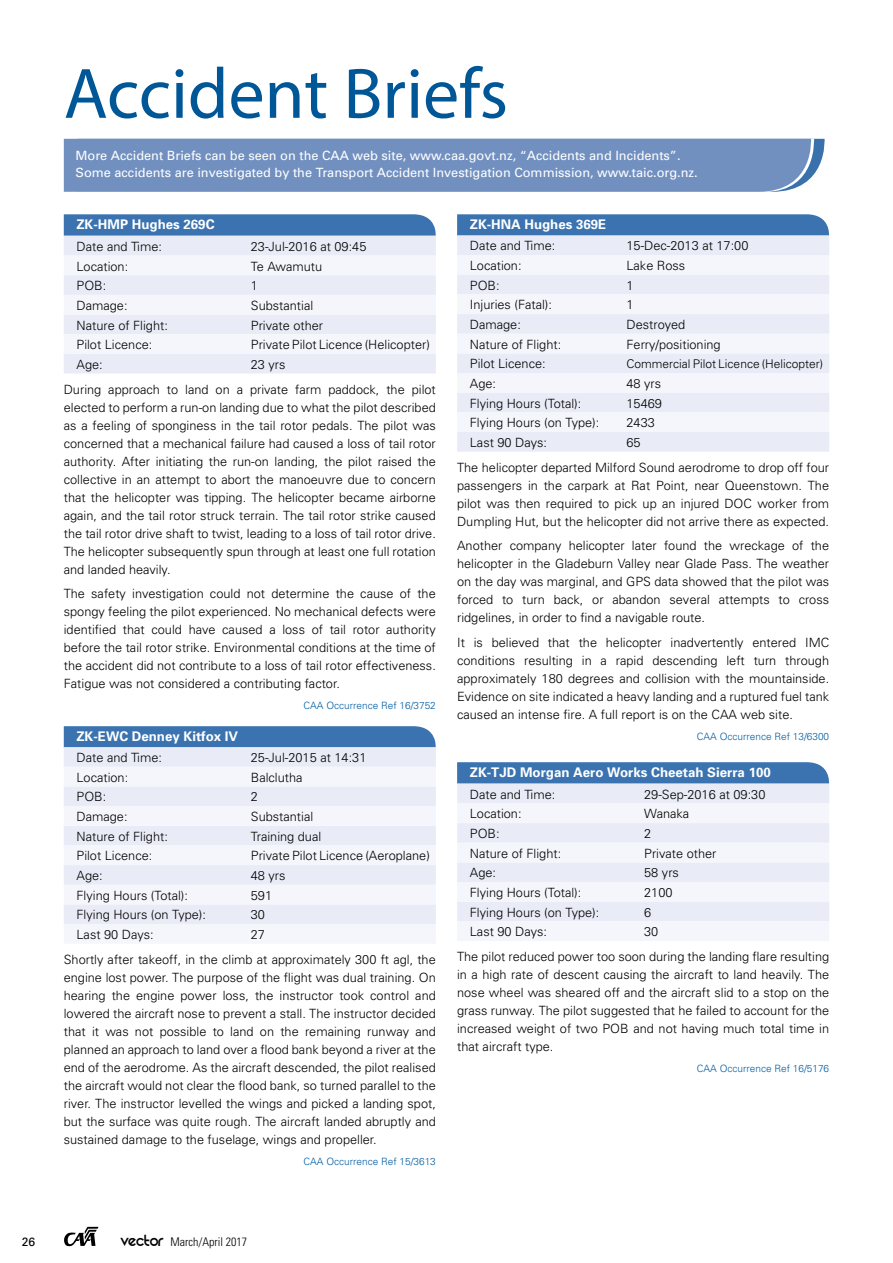
<style>
.page{position:relative;width:893px;height:1263px;background:#fff}
.page>*{position:absolute;margin:0;border:0;box-sizing:border-box;transform-origin:0 0}
.t1{font:72px "Myriad Pro";color:#005798}
.t2{font:700 13.35px "Univers";color:#fff}
.t3{font:300 12.75px/18px "Univers";color:#000;text-align:justify}
.t4{font:12.75px/17.2px "Univers";color:#fff}
.t5{font:300 12px "Univers";color:#000}
.t6{font:300 condensed 12px "Univers";color:#000}
.t7{font:12px "Univers";color:#000}
.t8{font:300 10.05px "Univers";color:#005da3}
.s1{font-family:"REZ";font-weight:400;font-stretch:normal;font-size:18px}
</style>
<div class="page">
<div style="left:64px;top:139px;width:761px;height:53px;background:#7190c0"></div>
<div style="left:64px;top:726px;width:372px;height:21px;background:#3a73b0"></div>
<div style="left:64px;top:747px;width:372px;height:20px;background:#e9ecf6"></div>
<svg style="left:64px;top:767px;width:372px;height:176px;fill:#f4f6fb"></svg>
<svg style="left:64px;top:214px;width:372px;height:22px;background:#4278b3"></svg>
<div style="left:64px;top:236px;width:372px;height:137px;background:#e9ecf6"></div>
<svg style="left:64px;top:256px;width:372px;height:98px"></svg>
<div style="left:457px;top:762px;width:373px;height:21px;background:#3a73b0"></div>
<div style="left:457px;top:784px;width:372px;height:19px;background:#e9ecf6"></div>
<svg style="left:457px;top:803px;width:372px;height:138px;fill:#f4f6fb"></svg>
<div style="left:457px;top:214px;width:372px;height:21px;background:#3a73b0"></div>
<div style="left:457px;top:235px;width:372px;height:217px;background:#e9ecf6"></div>
<svg style="left:457px;top:255px;width:372px;height:177px;fill:#f4f6fb"></svg>
<svg style="left:64px;top:1227px;width:34px;height:19px"></svg>
<h1 class="t1" style="left:64px;top:49px;width:446px">Accident Briefs</h1>
<p class="t4" style="left:76px;top:147px;width:624px">More Accident Briefs can be seen on the CAA web site, www.caa.govt.nz, “Accidents and Incidents”.<br>Some accidents are investigated by the Transport Accident Investigation Commission, www.taic.org.nz.</p>
<p class="t2" style="left:77px;top:216px;width:140px">ZK-HMP Hughes 269C</p>
<p class="t3" style="left:77px;top:237px;width:87px">Date and Time:</p>
<p class="t3" style="left:251px;top:237px;width:117px">23-Jul-2016 at 09:45</p>
<p class="t3" style="left:77px;top:257px;width:53px">Location:</p>
<p class="t3" style="left:251px;top:257px;width:73px">Te Awamutu</p>
<p class="t3" style="left:77px;top:276px;width:31px">POB:</p>
<p class="t3" style="left:251px;top:276px;width:9px">1</p>
<p class="t3" style="left:77px;top:296px;width:53px">Damage:</p>
<p class="t3" style="left:251px;top:296px;width:64px">Substantial</p>
<p class="t3" style="left:77px;top:316px;width:93px">Nature of Flight:</p>
<p class="t3" style="left:251px;top:316px;width:74px">Private other</p>
<p class="t3" style="left:77px;top:335px;width:77px">Pilot Licence:</p>
<p class="t3" style="left:251px;top:335px;width:181px">Private Pilot Licence (Helicopter)</p>
<p class="t3" style="left:77px;top:355px;width:28px">Age:</p>
<p class="t3" style="left:64px;top:352px;width:374px;line-height:24.8px;text-indent:187px">23 yrs<br>During approach to land on a private farm paddock, the pilot</p>
<p class="t3" style="left:64px;top:398px;width:374px">elected to perform a run-on landing due to what the pilot described as a feeling of sponginess in the tail rotor pedals. The pilot was concerned that a mechanical failure had caused a loss of tail rotor authority. After initiating the run-on landing, the pilot raised the collective in an attempt to abort the manoeuvre due to concern that the helicopter was tipping. The helicopter became airborne again, and the tail rotor struck terrain. The tail rotor strike caused the tail rotor drive shaft to twist, leading to a loss of tail rotor drive.<br>The helicopter subsequently spun through at least one full rotation and landed heavily.</p>
<p class="t3" style="left:64px;top:584px;width:374px">The safety investigation could not determine the cause of the spongy feeling the pilot experienced. No mechanical defects were identified that could have caused a loss of tail rotor authority before the tail rotor strike. Environmental conditions at the time of the accident did not contribute to a loss of tail rotor effectiveness.<br>Fatigue was not considered a contributing factor.</p>
<p class="t8" style="left:303px;top:699px;width:134px">CAA Occurrence Ref 16/3752</p>
<p class="t2" style="left:77px;top:728px;width:163px">ZK-EWC Denney Kitfox IV</p>
<p class="t3" style="left:77px;top:748px;width:87px">Date and Time:</p>
<p class="t3" style="left:251px;top:748px;width:117px">25-Jul-2015 at 14:31</p>
<p class="t3" style="left:77px;top:768px;width:53px">Location:</p>
<p class="t3" style="left:251px;top:768px;width:53px">Balclutha</p>
<p class="t3" style="left:77px;top:787px;width:31px">POB:</p>
<p class="t3" style="left:251px;top:787px;width:9px">2</p>
<p class="t3" style="left:77px;top:807px;width:53px">Damage:</p>
<p class="t3" style="left:251px;top:807px;width:64px">Substantial</p>
<p class="t3" style="left:77px;top:827px;width:93px">Nature of Flight:</p>
<p class="t3" style="left:251px;top:827px;width:72px">Training dual</p>
<p class="t3" style="left:77px;top:846px;width:77px">Pilot Licence:</p>
<p class="t3" style="left:251px;top:846px;width:181px">Private Pilot Licence (Aeroplane)</p>
<p class="t3" style="left:77px;top:866px;width:28px">Age:</p>
<p class="t3" style="left:251px;top:866px;width:36px">48 yrs</p>
<p class="t3" style="left:77px;top:886px;width:113px">Flying Hours (Total):</p>
<p class="t3" style="left:251px;top:886px;width:23px">591</p>
<p class="t3" style="left:77px;top:905px;width:131px">Flying Hours (on Type):</p>
<p class="t3" style="left:251px;top:905px;width:16px">30</p>
<p class="t3" style="left:77px;top:925px;width:79px">Last 90 Days:</p>
<p class="t3" style="left:64px;top:922px;width:374px;line-height:24.8px;text-indent:187px">27<br>Shortly after takeoff, in the climb at approximately 300 ft agl, the</p>
<p class="t3" style="left:64px;top:968px;width:374px">engine lost power. The purpose of the flight was dual training. On hearing the engine power loss, the instructor took control and lowered the aircraft nose to prevent a stall. The instructor decided that it was not possible to land on the remaining runway and planned an approach to land over a flood bank beyond a river at the end of the aerodrome. As the aircraft descended, the pilot realised the aircraft would not clear the flood bank, so turned parallel to the river. The instructor levelled the wings and picked a landing spot, but the surface was quite rough. The aircraft landed abruptly and sustained damage to the fuselage, wings and propeller.</p>
<p class="t8" style="left:303px;top:1155px;width:134px">CAA Occurrence Ref 15/3613</p>
<p class="t2" style="left:470px;top:216px;width:138px">ZK-HNA Hughes 369E</p>
<p class="t3" style="left:470px;top:237px;width:87px">Date and Time:</p>
<p class="t3" style="left:626px;top:237px;width:123px">15-Dec-2013 at 17:00</p>
<p class="t3" style="left:470px;top:256px;width:53px">Location:</p>
<p class="t3" style="left:626px;top:256px;width:60px">Lake Ross</p>
<p class="t3" style="left:470px;top:276px;width:31px">POB:</p>
<p class="t3" style="left:626px;top:276px;width:9px">1</p>
<p class="t3" style="left:470px;top:295px;width:84px">Injuries (Fatal):</p>
<p class="t3" style="left:626px;top:295px;width:9px">1</p>
<p class="t3" style="left:470px;top:315px;width:53px">Damage:</p>
<p class="t3" style="left:626px;top:315px;width:60px">Destroyed</p>
<p class="t3" style="left:470px;top:335px;width:93px">Nature of Flight:</p>
<p class="t3" style="left:626px;top:335px;width:96px">Ferry/positioning</p>
<p class="t3" style="left:470px;top:354px;width:77px">Pilot Licence:</p>
<p class="t5" style="left:626px;top:356px;width:198px">Commercial Pilot Licence (Helicopter)</p>
<p class="t3" style="left:470px;top:374px;width:28px">Age:</p>
<p class="t3" style="left:626px;top:374px;width:36px">48 yrs</p>
<p class="t3" style="left:470px;top:394px;width:113px">Flying Hours (Total):</p>
<p class="t3" style="left:626px;top:394px;width:37px">15469</p>
<p class="t3" style="left:470px;top:413px;width:131px">Flying Hours (on Type):</p>
<p class="t3" style="left:626px;top:413px;width:30px">2433</p>
<p class="t3" style="left:470px;top:433px;width:79px">Last 90 Days:</p>
<p class="t3" style="left:457px;top:430px;width:374px;line-height:24.8px;text-indent:169px">65<br>The helicopter departed Milford Sound aerodrome to drop off four</p>
<p class="t3" style="left:457px;top:476px;width:374px">passengers in the carpark at Rat Point, near Queenstown. The pilot was then required to pick up an injured DOC worker from Dumpling Hut, but the helicopter did not arrive there as expected.</p>
<p class="t3" style="left:457px;top:536px;width:374px">Another company helicopter later found the wreckage of the helicopter in the Gladeburn Valley near Glade Pass. The weather on the day was marginal, and GPS data showed that the pilot was forced to turn back, or abandon several attempts to cross ridgelines, in order to find a navigable route.</p>
<p class="t3" style="left:457px;top:633px;width:374px">It is believed that the helicopter inadvertently entered IMC conditions resulting in a rapid descending left turn through approximately 180 degrees and collision with the mountainside.<br>Evidence on site indicated a heavy landing and a ruptured fuel tank caused an intense fire. A full report is on the CAA web site.</p>
<p class="t8" style="left:697px;top:730px;width:134px">CAA Occurrence Ref 13/6300</p>
<p class="t2" style="left:470px;top:764px;width:302px">ZK-TJD Morgan Aero Works Cheetah Sierra 100</p>
<p class="t3" style="left:470px;top:785px;width:87px">Date and Time:</p>
<p class="t3" style="left:644px;top:785px;width:123px">29-Sep-2016 at 09:30</p>
<p class="t3" style="left:470px;top:804px;width:53px">Location:</p>
<p class="t3" style="left:644px;top:804px;width:47px">Wanaka</p>
<p class="t3" style="left:470px;top:824px;width:31px">POB:</p>
<p class="t3" style="left:644px;top:824px;width:9px">2</p>
<p class="t3" style="left:470px;top:844px;width:93px">Nature of Flight:</p>
<p class="t3" style="left:644px;top:844px;width:74px">Private other</p>
<p class="t3" style="left:470px;top:863px;width:28px">Age:</p>
<p class="t3" style="left:644px;top:863px;width:36px">58 yrs</p>
<p class="t3" style="left:470px;top:883px;width:113px">Flying Hours (Total):</p>
<p class="t3" style="left:644px;top:883px;width:30px">2100</p>
<p class="t3" style="left:470px;top:903px;width:131px">Flying Hours (on Type):</p>
<p class="t3" style="left:644px;top:903px;width:9px">6</p>
<p class="t3" style="left:470px;top:922px;width:79px">Last 90 Days:</p>
<p class="t3" style="left:457px;top:919px;width:374px;line-height:24.8px;text-indent:187px">30<br>The pilot reduced power too soon during the landing flare resulting</p>
<p class="t3" style="left:457px;top:965px;width:374px">in a high rate of descent causing the aircraft to land heavily. The nose wheel was sheared off and the aircraft slid to a stop on the grass runway. The pilot suggested that he failed to account for the increased weight of two POB and not having much total time in that aircraft type.</p>
<p class="t8" style="left:697px;top:1063px;width:134px">CAA Occurrence Ref 16/5176</p>
<p class="t7" style="left:22px;top:1234px;width:15px">26</p>
<p class="t6" style="left:121px;top:1234px;width:128px"><span class="s1">vector</span> March/April 2017</p>
</div>
